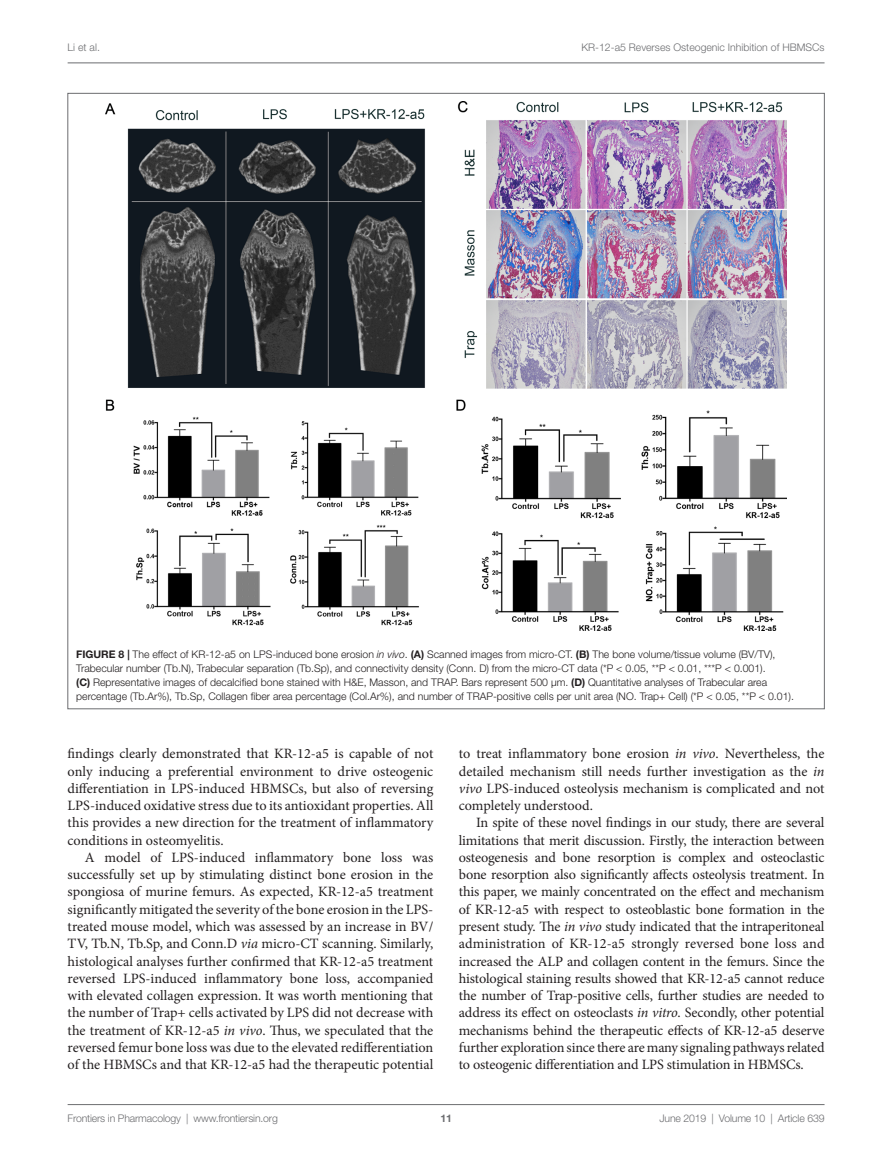
<style>
.page{position:relative;width:893px;height:1170px;background:#fff}
.page>*{position:absolute;margin:0;border:0;box-sizing:border-box;transform-origin:0 0}
.T{font:14.25px/17.2px "Minion Pro";letter-spacing:-.005em;color:#231f20;text-align:justify}
.FC{font:300 10.5px/14.2px "Helvetica Neue LT Std";color:#231f20}
.t1{font:300 10.5px "Helvetica Neue LT Std";letter-spacing:-.015em;color:#6c6d70}
.t2{font:700 10.5px "Helvetica Neue LT Std";color:#6c6d70}
.s1{font-weight:700}
.s2{font-style:italic}
</style>
<div class="page">
<hr style="left:68px;top:63px;width:756px;height:1px;background:#6c6d70">
<hr style="left:68px;top:1104px;width:756px;height:1px;background:#6c6d70">
<img style="left:106px;top:102px;width:680px;height:528px">
<p class="t1" style="left:68px;top:41px;width:34px">Li et al.</p>
<p class="t1" style="left:581px;top:41px;width:245px">KR-12-a5 Reverses Osteogenic Inhibition of HBMSCs</p>
<p class="FC" style="left:76px;top:646px;width:719px"><span class="s1">FIGURE 8 |</span> The effect of KR-12-a5 on LPS-induced bone erosion <span class="s2">in vivo</span>. <span class="s1">(A)</span> Scanned images from micro-CT. <span class="s1">(B)</span> The bone volume/tissue volume (BV/TV), Trabecular number (Tb.N), Trabecular separation (Tb.Sp), and connectivity density (Conn. D) from the micro-CT data (*P &lt; 0.05, **P &lt; 0.01, ***P &lt; 0.001).<br><span class="s1">(C)</span> Representative images of decalcified bone stained with H&amp;E, Masson, and TRAP. Bars represent 500 μm. <span class="s1">(D)</span> Quantitative analyses of Trabecular area percentage (Tb.Ar%), Tb.Sp, Collagen fiber area percentage (Col.Ar%), and number of TRAP-positive cells per unit area (NO. Trap+ Cell) (*P &lt; 0.05, **P &lt; 0.01).</p>
<p class="T" style="left:68px;top:745px;width:367px">findings clearly demonstrated that KR-12-a5 is capable of not only inducing a preferential environment to drive osteogenic differentiation in LPS-induced HBMSCs, but also of reversing LPS-induced oxidative stress due to its antioxidant properties. All this provides a new direction for the treatment of inflammatory conditions in osteomyelitis.</p>
<p class="T" style="left:68px;top:848px;width:367px;text-indent:17px">A model of LPS-induced inflammatory bone loss was successfully set up by stimulating distinct bone erosion in the spongiosa of murine femurs. As expected, KR-12-a5 treatment significantly mitigated the severity of the bone erosion in the LPS&shy;treated mouse model, which was assessed by an increase in BV/ TV, Tb.N, Tb.Sp, and Conn.D <span class="s2">via</span> micro-CT scanning. Similarly, histological analyses further confirmed that KR-12-a5 treatment reversed LPS-induced inflammatory bone loss, accompanied with elevated collagen expression. It was worth mentioning that the number of Trap+ cells activated by LPS did not decrease with the treatment of KR-12-a5 <span class="s2">in vivo</span>. Thus, we speculated that the reversed femur bone loss was due to the elevated redifferentiation of the HBMSCs and that KR-12-a5 had the therapeutic potential</p>
<p class="T" style="left:459px;top:745px;width:367px">to treat inflammatory bone erosion <span class="s2">in vivo</span>. Nevertheless, the detailed mechanism still needs further investigation as the <span class="s2">in vivo</span> LPS-induced osteolysis mechanism is complicated and not completely understood.</p>
<p class="T" style="left:459px;top:814px;width:367px;text-indent:17px">In spite of these novel findings in our study, there are several limitations that merit discussion. Firstly, the interaction between osteogenesis and bone resorption is complex and osteoclastic bone resorption also significantly affects osteolysis treatment. In this paper, we mainly concentrated on the effect and mechanism of KR-12-a5 with respect to osteoblastic bone formation in the present study. The <span class="s2">in vivo</span> study indicated that the intraperitoneal administration of KR-12-a5 strongly reversed bone loss and increased the ALP and collagen content in the femurs. Since the histological staining results showed that KR-12-a5 cannot reduce the number of Trap-positive cells, further studies are needed to address its effect on osteoclasts <span class="s2">in vitro</span>. Secondly, other potential mechanisms behind the therapeutic effects of KR-12-a5 deserve further exploration since there are many signaling pathways related to osteogenic differentiation and LPS stimulation in HBMSCs.</p>
<p class="t1" style="left:68px;top:1111px;width:212px">Frontiers in Pharmacology | www.frontiersin.org</p>
<p class="t2" style="left:440px;top:1111px;width:13px">11</p>
<p class="t1" style="left:659px;top:1111px;width:166px">June 2019 | Volume 10 | Article 639</p>
</div>
